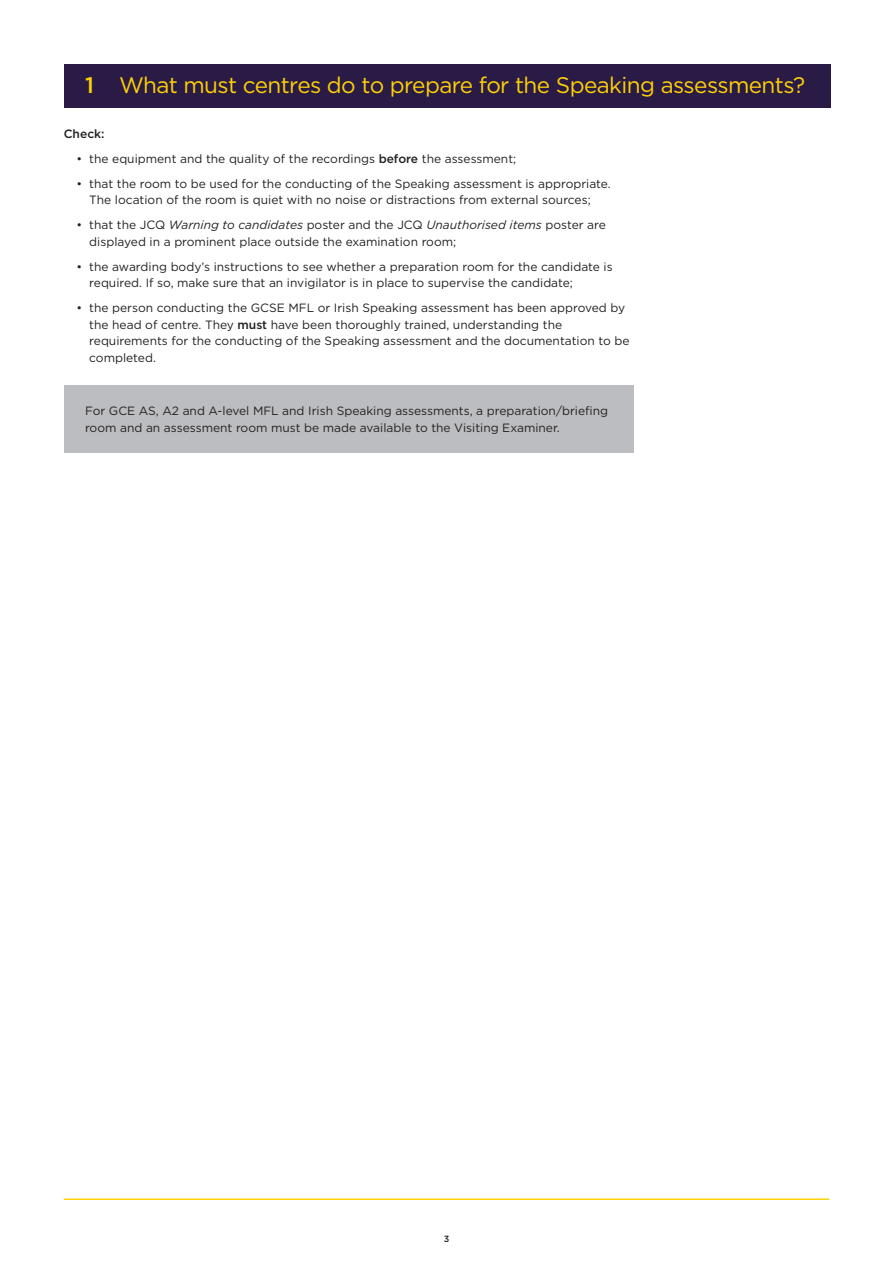
<style>
.page{position:relative;width:893px;height:1263px;background:#fff}
.page>*{position:absolute;margin:0;border:0;box-sizing:border-box;transform-origin:0 0}
.Heading_1_Bold{font:22.5px "Gotham";letter-spacing:-.025em;color:#fed105}
.V3_MAIN_POINT{font:12px/16.5px "Gotham";color:#231f20}
.V3_MAIN_POINT-2{font:500 12px "Gotham";color:#231f20}
.Body_Copy{font:500 9px "Gotham";color:#231f20}
.s1{font-weight:500}
.s2{font-style:italic}
</style>
<div class="page">
<hr style="left:64px;top:1198px;width:765px;height:2px;background:#fed105">
<div style="left:64px;top:64px;width:767px;height:43px;background:#2a1b46"></div>
<div style="left:64px;top:385px;width:570px;height:67px;background:#bcbdc0"></div>
<p class="Heading_1_Bold" style="left:85px;top:71px;width:722px"><span class="s1">1</span> What must centres do to prepare for the Speaking assessments?</p>
<p class="V3_MAIN_POINT-2" style="left:64px;top:126px;width:42px">Check:</p>
<p class="V3_MAIN_POINT" style="left:77px;top:150px;width:441px">• the equipment and the quality of the recordings <span class="s1">before</span> the assessment;</p>
<p class="V3_MAIN_POINT" style="left:89px;top:175px;width:523px;text-indent:-13px">• that the room to be used for the conducting of the Speaking assessment is appropriate.<br>The location of the room is quiet with no noise or distractions from external sources;</p>
<p class="V3_MAIN_POINT" style="left:89px;top:217px;width:518px;text-indent:-13px">• that the JCQ <span class="s2">Warning to candidates</span> poster and the JCQ <span class="s2">Unauthorised items</span> poster are displayed in a prominent place outside the examination room;</p>
<p class="V3_MAIN_POINT" style="left:89px;top:258px;width:525px;text-indent:-13px">• the awarding body’s instructions to see whether a preparation room for the candidate is required. If so, make sure that an invigilator is in place to supervise the candidate;</p>
<p class="V3_MAIN_POINT" style="left:89px;top:300px;width:542px;text-indent:-13px">• the person conducting the GCSE MFL or Irish Speaking assessment has been approved by the head of centre. They <span class="s1">must</span> have been thoroughly trained, understanding the requirements for the conducting of the Speaking assessment and the documentation to be completed.</p>
<p class="V3_MAIN_POINT" style="left:85px;top:403px;width:525px">For GCE AS, A2 and A-level MFL and Irish Speaking assessments, a preparation/briefing room and an assessment room must be made available to the Visiting Examiner.</p>
<p class="Body_Copy" style="left:444px;top:1232px;width:7px">3</p>
</div>
